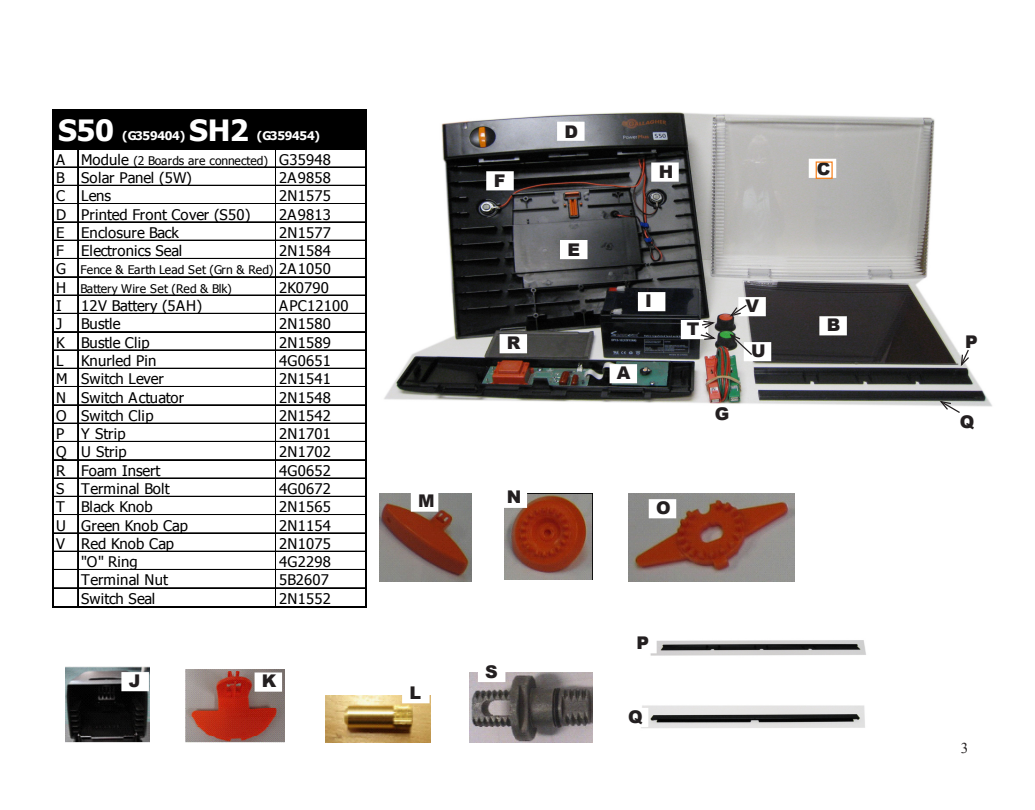
<style>
.page{position:relative;width:1035px;height:810px;background:#fff}
.page>*{position:absolute;margin:0;border:0;box-sizing:border-box;transform-origin:0 0}
.t1{font:700 29.25px "Tahoma";letter-spacing:-.01em;color:#fff}
.t2{font:900 17.5px "Arial";color:#231f20}
.t3{font:15px "Times New Roman";color:#231f20}
.t4{font:14.62px "Tahoma";letter-spacing:.015em;color:#000}
.t5{font:14.62px "Tahoma";letter-spacing:-.005em;color:#000}
.t6{font:14.62px "Tahoma";letter-spacing:-.01em;color:#000}
.t7{font:14.62px "Tahoma";letter-spacing:-.025em;color:#000}
.t8{font:11.88px/24.4px "Tahoma";letter-spacing:.01em;color:#000}
.t9{font:700 11.88px "Tahoma";letter-spacing:-.02em;color:#fff}
.s1{font-weight:700;color:#fff}
.s2{font-size:14.62px}
</style>
<div class="page">
<img style="left:384px;top:112px;width:608px;height:295px">
<img style="left:380px;top:493px;width:92px;height:88px">
<img style="left:505px;top:493px;width:87px;height:86px">
<img style="left:628px;top:493px;width:167px;height:88px">
<img style="left:186px;top:670px;width:98px;height:72px">
<img style="left:66px;top:666px;width:84px;height:76px">
<img style="left:326px;top:696px;width:104px;height:46px">
<img style="left:469px;top:673px;width:123px;height:69px">
<img style="left:650px;top:640px;width:216px;height:16px">
<img style="left:641px;top:705px;width:224px;height:23px">
<div style="left:486px;top:171px;width:28px;height:19px;background:#fff;border:2px solid #fff"></div>
<div style="left:651px;top:162px;width:28px;height:20px;background:#fff;border:2px solid #fff"></div>
<div style="left:809px;top:159px;width:27px;height:19px;background:#fff"></div>
<div style="left:816px;top:161px;width:17px;height:18px;border:1px solid #f58220"></div>
<div style="left:560px;top:240px;width:28px;height:19px;background:#fff"></div>
<div style="left:819px;top:316px;width:28px;height:19px;background:#fff;border:2px solid #fff"></div>
<div style="left:738px;top:297px;width:28px;height:19px;background:#fff;border:2px solid #fff"></div>
<div style="left:744px;top:342px;width:27px;height:19px;background:#fff"></div>
<div style="left:681px;top:320px;width:27px;height:19px;background:#fff"></div>
<div style="left:638px;top:292px;width:27px;height:19px;background:#fff;border:2px solid #fff"></div>
<div style="left:610px;top:364px;width:27px;height:19px;background:#fff"></div>
<div style="left:708px;top:405px;width:27px;height:20px;background:#fff"></div>
<div style="left:649px;top:499px;width:27px;height:19px;background:#fff;border:2px solid #fff"></div>
<div style="left:500px;top:489px;width:27px;height:19px;background:#fff"></div>
<div style="left:629px;top:634px;width:28px;height:19px;background:#fff"></div>
<div style="left:621px;top:708px;width:27px;height:19px;background:#fff"></div>
<div style="left:478px;top:663px;width:27px;height:19px;background:#fff"></div>
<div style="left:402px;top:684px;width:28px;height:19px;background:#fff"></div>
<div style="left:121px;top:672px;width:28px;height:19px;background:#fff;border:2px solid #fff"></div>
<div style="left:255px;top:672px;width:27px;height:20px;background:#fff;border:2px solid #fff"></div>
<div style="left:411px;top:492px;width:27px;height:20px;background:#fff;border:2px solid #fff"></div>
<div style="left:557px;top:122px;width:28px;height:19px;background:#fff;border:2px solid #fff"></div>
<div style="left:500px;top:334px;width:27px;height:19px;background:#fff;border:2px solid #fff"></div>
<div style="left:958px;top:333px;width:27px;height:19px;background:#fff"></div>
<svg style="left:960px;top:348px;width:10px;height:20px"></svg>
<svg style="left:938px;top:400px;width:23px;height:14px"></svg>
<svg style="left:699px;top:320px;width:19px;height:21px"></svg>
<svg style="left:728px;top:304px;width:20px;height:14px"></svg>
<svg style="left:728px;top:332px;width:25px;height:24px"></svg>
<div style="left:53px;top:110px;width:314px;height:39px;background:#000"></div>
<hr style="left:52px;top:109px;width:2px;height:499px;background:#000">
<hr style="left:77px;top:150px;width:1px;height:456px;background:#000">
<hr style="left:78px;top:150px;width:1px;height:456px;background:#000">
<hr style="left:275px;top:150px;width:1px;height:456px;background:#000">
<hr style="left:276px;top:150px;width:1px;height:456px;background:#000">
<hr style="left:365px;top:111px;width:2px;height:497px;background:#000">
<hr style="left:54px;top:109px;width:313px;height:2px;background:#000">
<hr style="left:54px;top:147px;width:313px;height:3px;background:#000">
<hr style="left:54px;top:167px;width:311px;height:1px;background:#000">
<hr style="left:54px;top:185px;width:311px;height:1px;background:#000">
<hr style="left:54px;top:203px;width:311px;height:1px;background:#000">
<hr style="left:54px;top:204px;width:311px;height:1px;background:#000">
<hr style="left:54px;top:222px;width:311px;height:1px;background:#000">
<hr style="left:54px;top:240px;width:311px;height:1px;background:#000">
<hr style="left:54px;top:258px;width:311px;height:1px;background:#000">
<hr style="left:54px;top:276px;width:311px;height:1px;background:#000">
<hr style="left:54px;top:277px;width:311px;height:1px;background:#000">
<hr style="left:54px;top:295px;width:311px;height:1px;background:#000">
<hr style="left:54px;top:313px;width:311px;height:1px;background:#000">
<hr style="left:54px;top:331px;width:311px;height:1px;background:#000">
<hr style="left:54px;top:332px;width:311px;height:1px;background:#000">
<hr style="left:54px;top:350px;width:311px;height:1px;background:#000">
<hr style="left:54px;top:368px;width:311px;height:1px;background:#000">
<hr style="left:54px;top:386px;width:311px;height:1px;background:#000">
<hr style="left:54px;top:405px;width:311px;height:1px;background:#000">
<hr style="left:54px;top:423px;width:311px;height:1px;background:#000">
<hr style="left:54px;top:441px;width:311px;height:1px;background:#000">
<hr style="left:54px;top:459px;width:311px;height:1px;background:#000">
<hr style="left:54px;top:460px;width:311px;height:1px;background:#000">
<hr style="left:54px;top:478px;width:311px;height:1px;background:#000">
<hr style="left:54px;top:496px;width:311px;height:1px;background:#000">
<hr style="left:54px;top:514px;width:311px;height:1px;background:#000">
<hr style="left:54px;top:515px;width:311px;height:1px;background:#000">
<hr style="left:54px;top:533px;width:311px;height:1px;background:#000">
<hr style="left:54px;top:551px;width:311px;height:1px;background:#000">
<hr style="left:54px;top:569px;width:311px;height:1px;background:#000">
<hr style="left:54px;top:588px;width:311px;height:1px;background:#000">
<hr style="left:54px;top:606px;width:313px;height:2px;background:#000">
<p class="t1" style="left:58px;top:110px;width:58px">S50</p>
<p class="t9" style="left:122px;top:128px;width:65px">(G359404)</p>
<p class="t1" style="left:189px;top:110px;width:61px">SH2</p>
<p class="t8" style="left:56px;top:123px;width:276px;text-indent:201px"><span class="s1">(G359454)<br></span><span class="s2">A Module</span> (2 Boards are connected) <span class="s2">G35948</span></p>
<p class="t4" style="left:56px;top:168px;width:137px">B Solar Panel (5W)</p>
<p class="t4" style="left:279px;top:168px;width:53px">2A9858</p>
<p class="t4" style="left:56px;top:186px;width:56px">C Lens</p>
<p class="t4" style="left:279px;top:186px;width:53px">2N1575</p>
<p class="t4" style="left:56px;top:204px;width:196px">D Printed Front Cover (S50)</p>
<p class="t4" style="left:279px;top:204px;width:53px">2A9813</p>
<p class="t4" style="left:56px;top:223px;width:124px">E Enclosure Back</p>
<p class="t4" style="left:279px;top:223px;width:53px">2N1577</p>
<p class="t4" style="left:56px;top:241px;width:127px">F Electronics Seal</p>
<p class="t4" style="left:279px;top:241px;width:53px">2N1584</p>
<p class="t8" style="left:56px;top:260px;width:276px;line-height:18.2px"><span class="s2">G</span> Fence &amp; Earth Lead Set (Grn &amp; Red) <span class="s2">2A1050<br>H</span> Battery Wire Set (Red &amp; Blk)</p>
<p class="t4" style="left:279px;top:278px;width:51px">2K0790</p>
<p class="t4" style="left:56px;top:296px;width:7px">I</p>
<p class="t5" style="left:81px;top:296px;width:122px">12V Battery (5AH)</p>
<p class="t4" style="left:279px;top:296px;width:71px">APC12100</p>
<p class="t4" style="left:56px;top:314px;width:8px">J</p>
<p class="t4" style="left:81px;top:314px;width:41px">Bustle</p>
<p class="t4" style="left:279px;top:314px;width:53px">2N1580</p>
<p class="t4" style="left:56px;top:333px;width:95px">K Bustle Clip</p>
<p class="t4" style="left:279px;top:333px;width:53px">2N1589</p>
<p class="t4" style="left:56px;top:351px;width:102px">L Knurled Pin</p>
<p class="t4" style="left:279px;top:351px;width:53px">4G0651</p>
<p class="t4" style="left:56px;top:369px;width:109px">M Switch Lever</p>
<p class="t4" style="left:279px;top:369px;width:53px">2N1541</p>
<p class="t6" style="left:56px;top:387px;width:129px">N Switch Actuator</p>
<p class="t4" style="left:279px;top:387px;width:53px">2N1548</p>
<p class="t4" style="left:56px;top:406px;width:99px">O Switch Clip</p>
<p class="t4" style="left:279px;top:406px;width:53px">2N1542</p>
<p class="t4" style="left:56px;top:424px;width:71px">P Y Strip</p>
<p class="t4" style="left:279px;top:424px;width:53px">2N1701</p>
<p class="t4" style="left:56px;top:442px;width:72px">Q U Strip</p>
<p class="t4" style="left:279px;top:442px;width:53px">2N1702</p>
<p class="t5" style="left:56px;top:461px;width:106px">R Foam Insert</p>
<p class="t4" style="left:279px;top:461px;width:53px">4G0652</p>
<p class="t4" style="left:56px;top:479px;width:115px">S Terminal Bolt</p>
<p class="t4" style="left:279px;top:479px;width:53px">4G0672</p>
<p class="t7" style="left:56px;top:497px;width:98px">T Black Knob</p>
<p class="t4" style="left:279px;top:497px;width:53px">2N1565</p>
<p class="t4" style="left:56px;top:515px;width:133px">U Green Knob Cap</p>
<p class="t4" style="left:279px;top:515px;width:53px">2N1154</p>
<p class="t4" style="left:56px;top:534px;width:119px">V Red Knob Cap</p>
<p class="t4" style="left:279px;top:534px;width:53px">2N1075</p>
<p class="t4" style="left:81px;top:552px;width:58px">"O" Ring</p>
<p class="t4" style="left:279px;top:552px;width:53px">4G2298</p>
<p class="t4" style="left:81px;top:570px;width:88px">Terminal Nut</p>
<p class="t4" style="left:279px;top:570px;width:51px">5B2607</p>
<p class="t6" style="left:81px;top:589px;width:75px">Switch Seal</p>
<p class="t4" style="left:279px;top:589px;width:53px">2N1552</p>
<p class="t2" style="left:129px;top:668px;width:13px">J</p>
<p class="t2" style="left:262px;top:668px;width:16px">K</p>
<p class="t2" style="left:418px;top:488px;width:18px">M</p>
<p class="t2" style="left:409px;top:680px;width:13px">L</p>
<p class="t2" style="left:494px;top:168px;width:13px">F</p>
<p class="t2" style="left:565px;top:119px;width:15px">D</p>
<p class="t2" style="left:568px;top:237px;width:14px">E</p>
<p class="t2" style="left:659px;top:159px;width:16px">H</p>
<p class="t2" style="left:817px;top:156px;width:15px">C</p>
<p class="t2" style="left:645px;top:288px;width:8px">I</p>
<p class="t2" style="left:746px;top:293px;width:15px">V</p>
<p class="t2" style="left:751px;top:338px;width:16px">U</p>
<p class="t2" style="left:827px;top:312px;width:15px">B</p>
<p class="t2" style="left:687px;top:316px;width:14px">T</p>
<p class="t2" style="left:507px;top:330px;width:15px">R</p>
<p class="t2" style="left:965px;top:329px;width:14px">P</p>
<p class="t2" style="left:507px;top:484px;width:16px">N</p>
<p class="t2" style="left:485px;top:659px;width:14px">S</p>
<p class="t2" style="left:617px;top:360px;width:15px">A</p>
<p class="t2" style="left:656px;top:495px;width:16px">O</p>
<p class="t2" style="left:715px;top:401px;width:16px">G</p>
<p class="t2" style="left:636px;top:630px;width:14px">P</p>
<p class="t2" style="left:628px;top:704px;width:16px">Q</p>
<p class="t2" style="left:960px;top:409px;width:16px">Q</p>
<p class="t3" style="left:961px;top:738px;width:9px">3</p>
</div>
